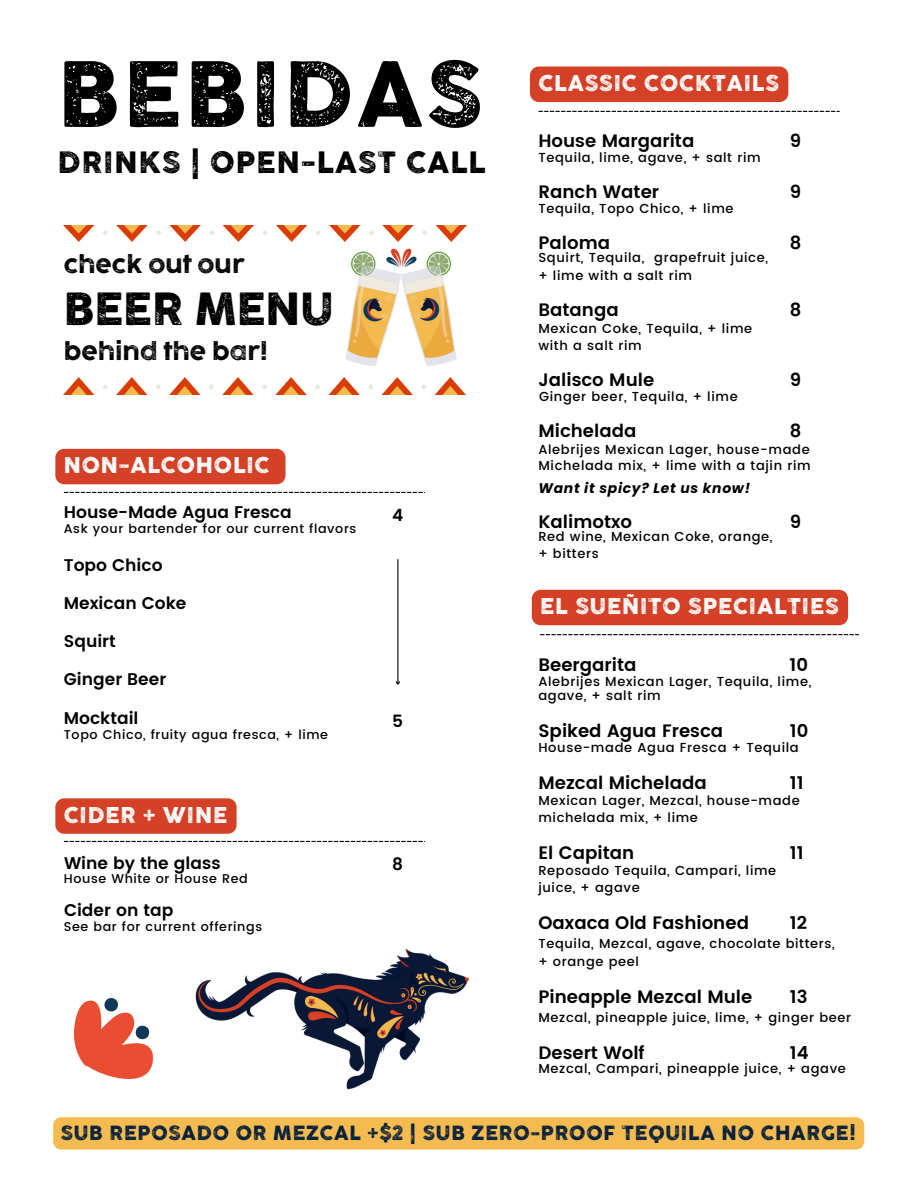
<style>
.page{position:relative;width:918px;height:1188px;background:#fff}
.page>*{position:absolute;margin:0;border:0;box-sizing:border-box;transform-origin:0 0}
.t1{font:86.85px "Cocogoose Pro Letterpress";letter-spacing:.04em;color:#000}
.t2{font:43.05px "Cocogoose Pro Letterpress";color:#000}
.t3{font:28.65px "Cocogoose Pro Letterpress";letter-spacing:.04em;color:#000}
.t4{font:22.5px "Cocogoose Pro Letterpress";color:#000}
.t5{font:21.15px "Cocogoose Pro Letterpress";letter-spacing:.04em;color:#fff}
.t6{font:19.05px "Cocogoose Pro Letterpress";letter-spacing:.04em;color:#061f3b}
.t7{font:600 18px "Poppins";color:#000}
.t8{font:600 16.95px "Poppins";color:#000}
.t9{font:italic 700 13.95px "Poppins";letter-spacing:.05em;color:#000}
.t10{font:500 13.05px/17.4px "Poppins";letter-spacing:.05em;color:#000}
.t11{font:500 12.75px "Poppins";letter-spacing:.05em;color:#000}
</style>
<div class="page">
<svg style="left:538px;top:111px;width:302px;height:1px"></svg>
<div style="left:530px;top:67px;width:258px;height:35px;background:#d54127"></div>
<svg style="left:540px;top:634px;width:319px;height:1px"></svg>
<div style="left:532px;top:590px;width:316px;height:35px;background:#d54127"></div>
<img style="left:195px;top:948px;width:275px;height:142px">
<img style="left:75px;top:998px;width:78px;height:80px">
<svg style="left:64px;top:841px;width:361px;height:1px"></svg>
<svg style="left:55px;top:798px;width:182px;height:36px;background:#d6462d"></svg>
<hr style="left:397px;top:560px;width:1px;height:124px;background:#000">
<svg style="left:395px;top:680px;width:5px;height:5px"></svg>
<svg style="left:64px;top:492px;width:361px;height:1px"></svg>
<div style="left:55px;top:449px;width:231px;height:35px;background:#d54127"></div>
<img style="left:63px;top:378px;width:244px;height:17px">
<img style="left:315px;top:248px;width:151px;height:147px">
<img style="left:64px;top:225px;width:403px;height:17px">
<div style="left:53px;top:1117px;width:811px;height:33px;background:#f4bb51;border-radius:8px"></div>
<p class="t1" style="left:58px;top:38px;width:426px">BEBIDAS</p>
<p class="t3" style="left:58px;top:144px;width:429px">DRINKS | OPEN-LAST CALL</p>
<p class="t4" style="left:64px;top:250px;width:183px">check out our</p>
<p class="t2" style="left:64px;top:281px;width:271px">BEER MENU</p>
<p class="t4" style="left:64px;top:337px;width:205px">behind the bar!</p>
<p class="t5" style="left:64px;top:452px;width:207px">NON-ALCOHOLIC</p>
<p class="t8" style="left:64px;top:503px;width:229px">House-Made Agua Fresca</p>
<p class="t11" style="left:64px;top:522px;width:294px">Ask your bartender for our current flavors</p>
<p class="t8" style="left:64px;top:556px;width:100px">Topo Chico</p>
<p class="t8" style="left:64px;top:594px;width:124px">Mexican Coke</p>
<p class="t8" style="left:64px;top:632px;width:53px">Squirt</p>
<p class="t8" style="left:64px;top:669px;width:104px">Ginger Beer</p>
<p class="t8" style="left:64px;top:708px;width:76px">Mocktail</p>
<p class="t11" style="left:64px;top:727px;width:266px">Topo Chico, fruity agua fresca, + lime</p>
<p class="t5" style="left:64px;top:801px;width:165px">CIDER + WINE</p>
<p class="t8" style="left:64px;top:853px;width:158px">Wine by the glass</p>
<h4 class="t11" style="left:64px;top:872px;width:185px">House White or House Red</h4>
<p class="t8" style="left:64px;top:900px;width:111px">Cider on tap</p>
<p class="t11" style="left:64px;top:919px;width:200px">See bar for current offerings</p>
<p class="t8" style="left:392px;top:505px;width:13px">4</p>
<p class="t8" style="left:392px;top:711px;width:12px">5</p>
<p class="t8" style="left:392px;top:854px;width:12px">8</p>
<h5 class="t5" style="left:538px;top:69px;width:242px">CLASSIC COCKTAILS</h5>
<h5 class="t7" style="left:538px;top:130px;width:157px">House Margarita</h5>
<p class="t7" style="left:790px;top:130px;width:13px">9</p>
<h2 class="t10" style="left:538px;top:149px;width:224px">Tequila, lime, agave, + salt rim</h2>
<p class="t7" style="left:538px;top:181px;width:122px">Ranch Water</p>
<p class="t7" style="left:790px;top:181px;width:13px">9</p>
<p class="t10" style="left:538px;top:200px;width:197px">Tequila, Topo Chico, + lime</p>
<p class="t7" style="left:538px;top:232px;width:73px">Paloma</p>
<p class="t7" style="left:790px;top:232px;width:13px">8</p>
<p class="t10" style="left:538px;top:249px;width:231px">Squirt, Tequila, grapefruit juice, + lime with a salt rim</p>
<p class="t7" style="left:538px;top:299px;width:82px">Batanga</p>
<h4 class="t7" style="left:790px;top:299px;width:13px">8</h4>
<p class="t10" style="left:538px;top:320px;width:215px">Mexican Coke, Tequila, + lime with a salt rim</p>
<p class="t7" style="left:538px;top:370px;width:117px">Jalisco Mule</p>
<p class="t7" style="left:790px;top:370px;width:13px">9</p>
<p class="t10" style="left:539px;top:388px;width:200px">Ginger beer, Tequila, + lime</p>
<h1 class="t7" style="left:538px;top:421px;width:100px">Michelada</h1>
<h3 class="t10" style="left:538px;top:442px;width:274px;line-height:15.1px">Alebrijes Mexican Lager, house-made<br>Michelada mix, + lime with a tajin rim</h3>
<p class="t7" style="left:790px;top:421px;width:13px">8</p>
<p class="t9" style="left:538px;top:478px;width:213px">Want it spicy? Let us know!</p>
<p class="t7" style="left:538px;top:511px;width:95px">Kalimotxo</p>
<p class="t7" style="left:790px;top:511px;width:13px">9</p>
<p class="t10" style="left:538px;top:528px;width:236px">Red wine, Mexican Coke, orange, + bitters</p>
<p class="t5" style="left:540px;top:593px;width:300px">EL SUEÑITO SPECIALTIES</p>
<h4 class="t7" style="left:538px;top:654px;width:100px">Beergarita</h4>
<p class="t7" style="left:790px;top:654px;width:20px">10</p>
<p class="t10" style="left:538px;top:674px;width:274px;line-height:14.1px">Alebrijes Mexican Lager, Tequila, lime, agave, + salt rim</p>
<p class="t7" style="left:538px;top:720px;width:186px">Spiked Agua Fresca</p>
<p class="t7" style="left:790px;top:720px;width:20px">10</p>
<h4 class="t10" style="left:538px;top:739px;width:262px">House-made Agua Fresca + Tequila</h4>
<p class="t7" style="left:538px;top:772px;width:170px">Mezcal Michelada</p>
<p class="t7" style="left:790px;top:772px;width:15px">11</p>
<p class="t10" style="left:538px;top:791px;width:263px">Mexican Lager, Mezcal, house-made michelada mix, + lime</p>
<p class="t7" style="left:538px;top:842px;width:97px">El Capitan</p>
<p class="t7" style="left:790px;top:842px;width:15px">11</p>
<p class="t10" style="left:538px;top:861px;width:239px">Reposado Tequila, Campari, lime juice, + agave</p>
<p class="t7" style="left:538px;top:913px;width:212px">Oaxaca Old Fashioned</p>
<p class="t7" style="left:790px;top:913px;width:19px">12</p>
<p class="t10" style="left:538px;top:935px;width:298px">Tequila, Mezcal, agave, chocolate bitters, + orange peel</p>
<p class="t7" style="left:538px;top:986px;width:215px">Pineapple Mezcal Mule</p>
<p class="t7" style="left:790px;top:986px;width:19px">13</p>
<p class="t10" style="left:538px;top:1008px;width:314px">Mezcal, pineapple juice, lime, + ginger beer</p>
<p class="t7" style="left:538px;top:1042px;width:108px">Desert Wolf</p>
<p class="t7" style="left:790px;top:1042px;width:20px">14</p>
<p class="t10" style="left:538px;top:1060px;width:309px">Mezcal, Campari, pineapple juice, + agave</p>
<h6 class="t6" style="left:61px;top:1121px;width:797px">SUB REPOSADO OR MEZCAL +$2 | SUB ZERO-PROOF TEQUILA NO CHARGE!</h6>
</div>
